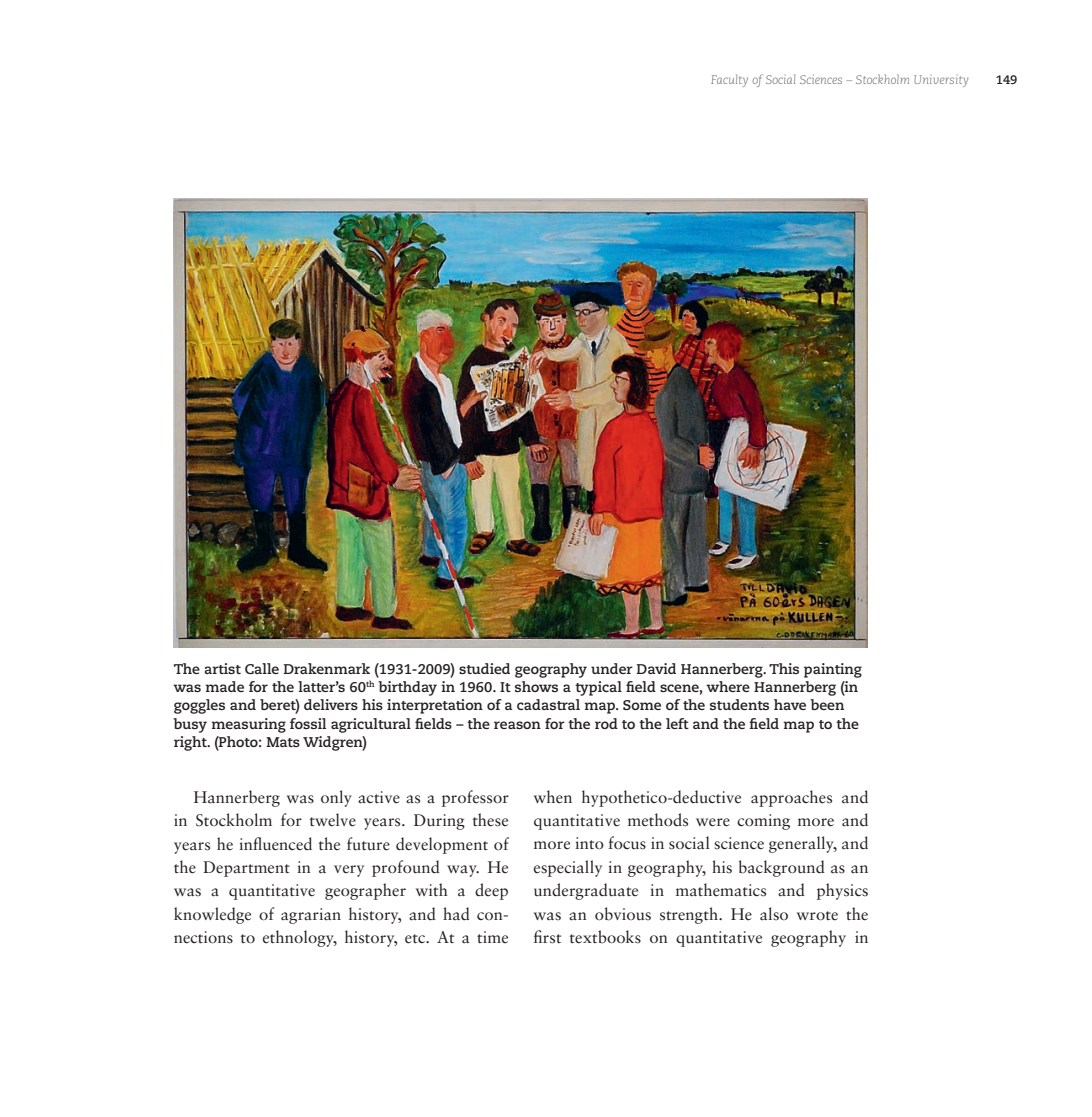
<style>
.page{position:relative;width:1092px;height:1117px;background:#fff}
.page>*{position:absolute;margin:0;border:0;box-sizing:border-box;transform-origin:0 0}
.t1{font:16.62px/23.4px "Sabon";letter-spacing:.005em;color:#231f20;text-align:justify}
.t2{font:700 14px/18.4px "Caecilia LT Std";color:#231f20}
.t3{font:italic 300 12.25px "Caecilia LT Std";color:#6c6d70}
.t4{font:700 12.25px "Caecilia LT Std";color:#231f20}
</style>
<div class="page">
<img style="left:174px;top:198px;width:693px;height:449px">
<p class="t3" style="left:710px;top:73px;width:260px">Faculty of Social Sciences – Stockholm University</p>
<p class="t4" style="left:995px;top:72px;width:23px">149</p>
<p class="t2" style="left:174px;top:659px;width:689px">The artist Calle Drakenmark (1931-2009) studied geography under David Hannerberg. This painting was made for the latter’s 60<sup>th</sup> birthday in 1960. It shows a typical field scene, where Hannerberg (in goggles and beret) delivers his interpretation of a cadastral map. Some of the students have been busy measuring fossil agricultural fields – the reason for the rod to the left and the field map to the right. (Photo: Mats Widgren)</p>
<p class="t1" style="left:174px;top:784px;width:336px;text-indent:20px">Hannerberg was only active as a professor in Stockholm for twelve years. During these years he influenced the future development of the Department in a very profound way. He was a quantitative geographer with a deep knowledge of agrarian history, and had con&shy;nections to ethnology, history, etc. At a time</p>
<p class="t1" style="left:533px;top:784px;width:336px">when hypothetico-deductive approaches and quantitative methods were coming more and more into focus in social science generally, and especially in geography, his background as an undergraduate in mathematics and physics was an obvious strength. He also wrote the first textbooks on quantitative geography in</p>
</div>
